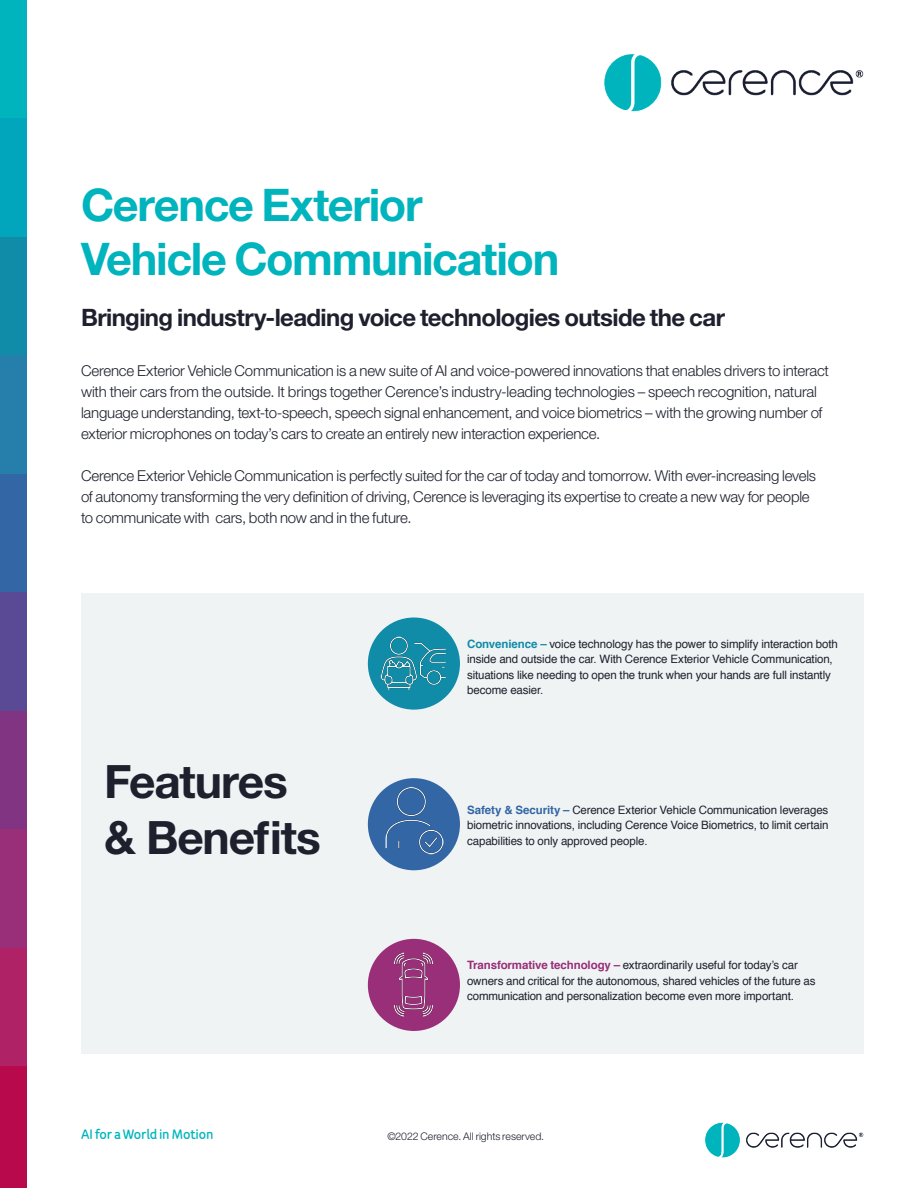
<style>
.page{position:relative;width:918px;height:1188px;background:#fff}
.page>*{position:absolute;margin:0;border:0;box-sizing:border-box;transform-origin:0 0}
.t1{font:700 46.05px/55.2px "Helvetica Neue LT Std";letter-spacing:-.025em;color:#1e212d}
.t2{font:700 45px/54px "Helvetica Neue LT Std";letter-spacing:-.03em;color:#00b4be}
.t3{font:700 24px "Helvetica Neue LT Std";letter-spacing:-.025em;color:#1e212d}
.t4{font:300 15px/21px "Helvetica Neue LT Std";letter-spacing:-.015em;color:#1e212d}
.t5{font:800 15px "Speak Pro";letter-spacing:-.015em;color:#00b4be}
.t6{font:11.55px/15.3px "Helvetica";letter-spacing:-.01em;color:#1e212d}
.t7{font:300 10.5px "Helvetica Neue LT Std";color:#1e212d}
.s1{font-weight:700;color:#118ca8}
.s2{font-weight:700;color:#3266a5}
.s3{font-weight:700;color:#992e79}
</style>
<div class="page">
<img style="left:604px;top:53px;width:260px;height:59px">
<div style="left:0;top:0;width:27px;height:121px;background:#00b4be"></div>
<div style="left:0;top:119px;width:27px;height:121px;background:#01a6bc"></div>
<div style="left:0;top:237px;width:27px;height:121px;background:#118ca8"></div>
<div style="left:0;top:356px;width:27px;height:121px;background:#267eaa"></div>
<div style="left:0;top:474px;width:27px;height:121px;background:#3266a5"></div>
<div style="left:0;top:593px;width:27px;height:121px;background:#5a4a96"></div>
<div style="left:0;top:711px;width:27px;height:122px;background:#803482"></div>
<div style="left:0;top:830px;width:27px;height:121px;background:#992e79"></div>
<div style="left:0;top:948px;width:27px;height:122px;background:#b02266"></div>
<div style="left:0;top:1067px;width:27px;height:121px;background:#b7094c"></div>
<img style="left:705px;top:1122px;width:159px;height:36px">
<div style="left:81px;top:594px;width:783px;height:460px;background:#eff3f4"></div>
<div style="left:368px;top:618px;width:92px;height:92px;background:#118ca8;border-radius:50%"></div>
<div style="left:368px;top:778px;width:92px;height:92px;background:#3266a5;border-radius:50%"></div>
<div style="left:368px;top:939px;width:92px;height:92px;background:#992e79;border-radius:50%"></div>
<div style="left:746px;top:732px;width:7px;height:9px;border:2px solid #eff3f4;border-radius:3px"></div>
<div style="left:759px;top:732px;width:7px;height:9px;border:2px solid #eff3f4;border-radius:3px"></div>
<div style="left:772px;top:732px;width:7px;height:9px;border:2px solid #eff3f4;border-radius:3px"></div>
<div style="left:742px;top:745px;width:8px;height:9px;border:2px solid #eff3f4;border-radius:3px"></div>
<div style="left:759px;top:745px;width:7px;height:9px;border:2px solid #eff3f4;border-radius:3px"></div>
<div style="left:772px;top:745px;width:7px;height:9px;border:2px solid #eff3f4;border-radius:3px"></div>
<svg style="left:742px;top:746px;width:37px;height:8px"></svg>
<img style="left:375px;top:626px;width:76px;height:76px">
<img style="left:375px;top:781px;width:79px;height:79px">
<img style="left:377px;top:948px;width:73px;height:74px">
<p class="t2" style="left:81px;top:177px;width:480px">Cerence Exterior<br>Vehicle Communication</p>
<p class="t3" style="left:81px;top:303px;width:646px">Bringing industry-leading voice technologies outside the car</p>
<p class="t4" style="left:81px;top:360px;width:750px">Cerence Exterior Vehicle Communication is a new suite of AI and voice-powered innovations that enables drivers to interact with their cars from the outside. It brings together Cerence’s industry-leading technologies – speech recognition, natural language understanding, text-to-speech, speech signal enhancement, and voice biometrics – with the growing number of exterior microphones on today’s cars to create an entirely new interaction experience.</p>
<p class="t4" style="left:81px;top:465px;width:737px">Cerence Exterior Vehicle Communication is perfectly suited for the car of today and tomorrow. With ever-increasing levels of autonomy transforming the very definition of driving, Cerence is leveraging its expertise to create a new way for people to communicate with cars, both now and in the future.</p>
<p class="t1" style="left:104px;top:753px;width:218px">Features &amp; Benefits</p>
<p class="t6" style="left:467px;top:637px;width:372px"><span class="s1">Convenience –</span> voice technology has the power to simplify interaction both inside and outside the car. With Cerence Exterior Vehicle Communication, situations like needing to open the trunk when your hands are full instantly become easier.</p>
<p class="t6" style="left:467px;top:803px;width:363px;text-align:justify"><span class="s2">Safety &amp; Security –</span> Cerence Exterior Vehicle Communication leverages biometric innovations, including Cerence Voice Biometrics, to limit certain capabilities to only approved people.</p>
<p class="t6" style="left:467px;top:958px;width:350px"><span class="s3">Transformative technology –</span> extraordinarily useful for today’s car owners and critical for the autonomous, shared vehicles of the future as communication and personalization become even more important.</p>
<p class="t5" style="left:81px;top:1126px;width:134px">AI for a World in Motion</p>
<p class="t7" style="left:387px;top:1130px;width:158px">©2022 Cerence. All rights reserved.</p>
</div>
